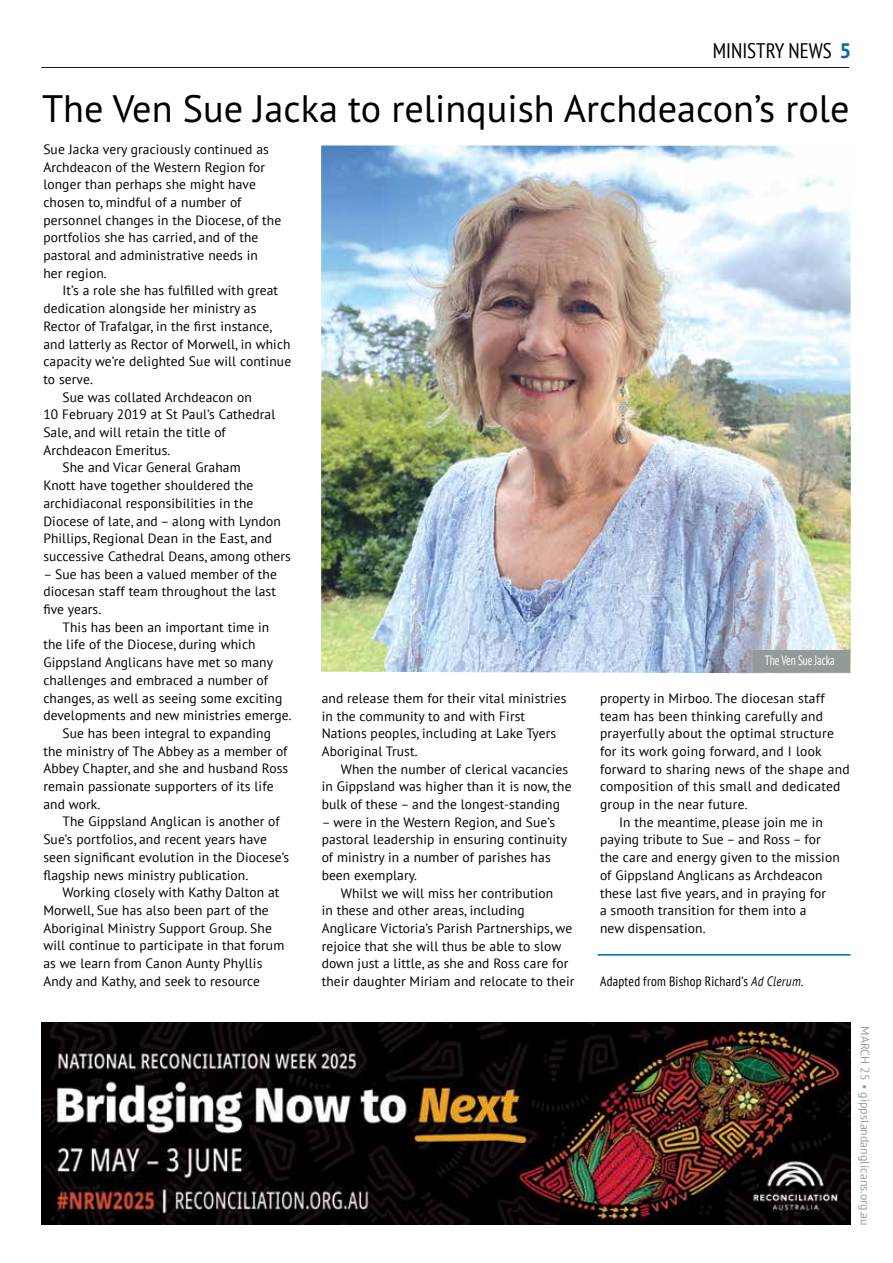
<style>
.page{position:relative;width:893px;height:1263px;background:#fff}
.page>*{position:absolute;margin:0;border:0;box-sizing:border-box;transform-origin:0 0}
.t1{font:38.25px "PT Sans Pro";color:#000}
.t2{font:condensed 21px "PT Sans";color:#000}
.t3{font:13.5px/17.7px "PT Sans";letter-spacing:.01em;color:#000}
.t4{font:condensed 13.5px "PT Sans";letter-spacing:.02em;color:#000}
.t5{font:condensed 13.5px "PT Sans";letter-spacing:-.01em;color:#fff;scale:.85 1}
.t6{font:12px "PT Sans";color:#959c9d}
.s1{font-family:"PT Sans Pro";font-weight:700;font-stretch:normal;color:#006aaa}
.s2{font-style:italic;font-stretch:normal}
</style>
<div class="page">
<hr style="left:41px;top:67px;width:808px;height:1px;background:#37043e">
<img style="left:321px;top:145px;width:530px;height:528px">
<hr style="left:598px;top:954px;width:252px;height:1px;background:#006aaa">
<div style="left:752px;top:650px;width:98px;height:23px;background:#939a9b"></div>
<img style="left:42px;top:1022px;width:808px;height:203px">
<h2 class="t2" style="left:713px;top:37px;width:140px">MINISTRY NEWS <span class="s1">5</span></h2>
<h1 class="t1" style="left:42px;top:83px;width:809px">The Ven Sue Jacka to relinquish Archdeacon’s role</h1>
<p class="t3" style="left:43px;top:140px;width:239px">Sue Jacka very graciously continued as Archdeacon of the Western Region for longer than perhaps she might have chosen to, mindful of a number of personnel changes in the Diocese, of the portfolios she has carried, and of the pastoral and administrative needs in<br>her region.</p>
<p class="t3" style="left:62px;top:282px;width:217px">It’s a role she has fulfilled with great</p>
<p class="t3" style="left:43px;top:299px;width:215px">dedication alongside her ministry as</p>
<p class="t3" style="left:43px;top:317px;width:230px">Rector of Trafalgar, in the first instance,</p>
<p class="t3" style="left:43px;top:335px;width:249px">and latterly as Rector of Morwell, in which</p>
<p class="t3" style="left:43px;top:352px;width:249px">capacity we’re delighted Sue will continue</p>
<p class="t3" style="left:43px;top:370px;width:51px">to serve.</p>
<p class="t3" style="left:62px;top:388px;width:191px">Sue was collated Archdeacon on</p>
<p class="t3" style="left:43px;top:405px;width:233px">10 February 2019 at St Paul’s Cathedral</p>
<p class="t3" style="left:43px;top:423px;width:184px">Sale, and will retain the title of</p>
<p class="t3" style="left:43px;top:441px;width:129px">Archdeacon Emeritus.</p>
<p class="t3" style="left:62px;top:458px;width:180px">She and Vicar General Graham</p>
<p class="t3" style="left:43px;top:476px;width:212px">Knott have together shouldered the</p>
<p class="t3" style="left:43px;top:494px;width:212px">archidiaconal responsibilities in the</p>
<p class="t3" style="left:43px;top:512px;width:239px">Diocese of late, and – along with Lyndon</p>
<p class="t3" style="left:43px;top:529px;width:230px">Phillips, Regional Dean in the East, and</p>
<p class="t3" style="left:43px;top:547px;width:249px">successive Cathedral Deans, among others</p>
<p class="t3" style="left:43px;top:565px;width:235px;text-align:justify">– Sue has been a valued member of the diocesan staff team throughout the last five years.</p>
<p class="t3" style="left:62px;top:618px;width:208px">This has been an important time in</p>
<p class="t3" style="left:43px;top:635px;width:214px">the life of the Diocese, during which</p>
<p class="t3" style="left:43px;top:653px;width:231px">Gippsland Anglicans have met so many</p>
<p class="t3" style="left:43px;top:671px;width:226px">challenges and embraced a number of</p>
<p class="t3" style="left:43px;top:689px;width:241px">changes, as well as seeing some exciting</p>
<p class="t3" style="left:43px;top:706px;width:250px">developments and new ministries emerge.</p>
<p class="t3" style="left:62px;top:724px;width:210px">Sue has been integral to expanding</p>
<p class="t3" style="left:43px;top:742px;width:246px">the ministry of The Abbey as a member of</p>
<p class="t3" style="left:43px;top:759px;width:246px">Abbey Chapter, and she and husband Ross</p>
<p class="t3" style="left:43px;top:777px;width:232px">remain passionate supporters of its life</p>
<p class="t3" style="left:43px;top:795px;width:58px">and work.</p>
<p class="t3" style="left:62px;top:812px;width:219px">The Gippsland Anglican is another of</p>
<p class="t3" style="left:43px;top:830px;width:225px">Sue’s portfolios, and recent years have</p>
<p class="t3" style="left:43px;top:848px;width:247px">seen significant evolution in the Diocese’s</p>
<p class="t3" style="left:43px;top:866px;width:206px">flagship news ministry publication.</p>
<p class="t3" style="left:62px;top:883px;width:219px">Working closely with Kathy Dalton at</p>
<p class="t3" style="left:43px;top:901px;width:227px">Morwell, Sue has also been part of the</p>
<p class="t3" style="left:43px;top:919px;width:230px">Aboriginal Ministry Support Group. She</p>
<p class="t3" style="left:43px;top:936px;width:243px">will continue to participate in that forum</p>
<p class="t3" style="left:43px;top:954px;width:221px">as we learn from Canon Aunty Phyllis</p>
<p class="t3" style="left:43px;top:972px;width:218px">Andy and Kathy, and seek to resource</p>
<p class="t3" style="left:322px;top:689px;width:246px">and release them for their vital ministries in the community to and with First Nations peoples, including at Lake Tyers Aboriginal Trust.</p>
<p class="t3" style="left:322px;top:760px;width:251px;text-indent:19px">When the number of clerical vacancies in Gippsland was higher than it is now, the bulk of these – and the longest-standing</p>
<p class="t3" style="left:322px;top:813px;width:247px">– were in the Western Region, and Sue’s pastoral leadership in ensuring continuity of ministry in a number of parishes has been exemplary.</p>
<p class="t3" style="left:322px;top:884px;width:254px;text-indent:19px">Whilst we will miss her contribution<br>in these and other areas, including Anglicare Victoria’s Parish Partnerships, we rejoice that she will thus be able to slow down just a little, as she and Ross care for their daughter Miriam and relocate to their</p>
<p class="t5" style="left:765px;top:651px;width:84px">The Ven Sue Jacka</p>
<p class="t3" style="left:600px;top:689px;width:226px">property in Mirboo. The diocesan staff</p>
<p class="t3" style="left:600px;top:707px;width:224px">team has been thinking carefully and</p>
<p class="t3" style="left:600px;top:724px;width:235px">prayerfully about the optimal structure</p>
<p class="t3" style="left:600px;top:742px;width:223px">for its work going forward, and I look</p>
<p class="t3" style="left:600px;top:760px;width:251px">forward to sharing news of the shape and</p>
<p class="t3" style="left:600px;top:777px;width:242px">composition of this small and dedicated</p>
<p class="t3" style="left:600px;top:795px;width:149px">group in the near future.</p>
<p class="t3" style="left:619px;top:813px;width:205px">In the meantime, please join me in</p>
<p class="t3" style="left:600px;top:830px;width:222px">paying tribute to Sue – and Ross – for</p>
<p class="t3" style="left:600px;top:848px;width:241px">the care and energy given to the mission</p>
<p class="t3" style="left:600px;top:866px;width:224px">of Gippsland Anglicans as Archdeacon</p>
<p class="t3" style="left:600px;top:883px;width:228px">these last five years, and in praying for</p>
<p class="t3" style="left:600px;top:901px;width:208px">a smooth transition for them into a</p>
<p class="t3" style="left:600px;top:919px;width:107px">new dispensation.</p>
<p class="t4" style="left:600px;top:972px;width:205px">Adapted from Bishop Richard’s <span class="s2">Ad Clerum.</span></p>
<p class="t6" style="left:873px;top:1026px;width:201px;rotate:90deg">MARCH 25 • gippslandanglicans.org.au</p>
</div>
